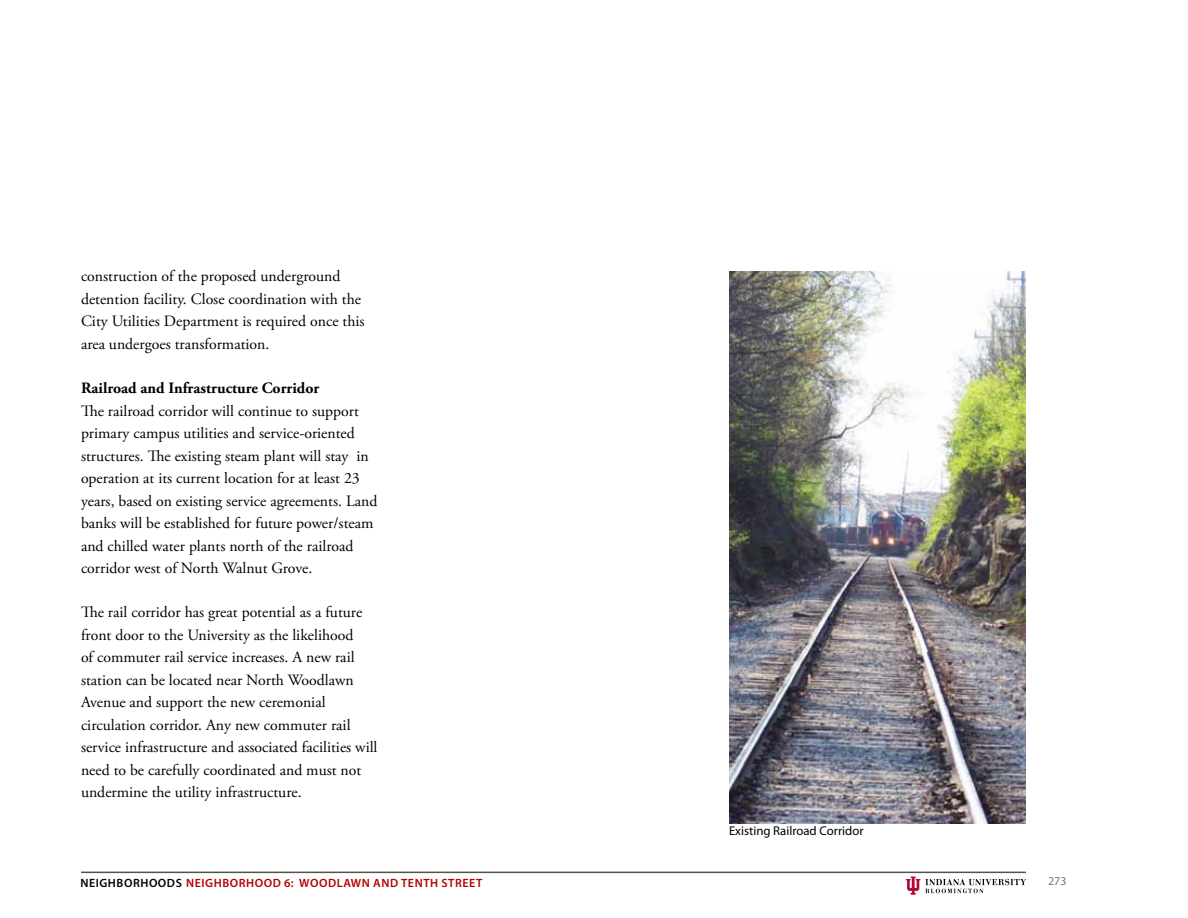
<style>
.page{position:relative;width:1188px;height:918px;background:#fff}
.page>*{position:absolute;margin:0;border:0;box-sizing:border-box;transform-origin:0 0}
.t1{font:15.75px/22.5px "Adobe Garamond Pro";color:#000}
.t2{font:700 15.75px "Adobe Garamond Pro";color:#000}
.t3{font:12.75px "Myriad Pro";color:#000}
.t4{font:600 12px "Myriad Pro";letter-spacing:.045em;color:#b20000}
.t5{font:600 12px "Myriad Pro";color:#000}
.t6{font:12px "Myriad Pro";color:#77787b}
</style>
<div class="page">
<hr style="left:81px;top:872px;width:945px;height:1px;background:#54534a">
<svg style="left:906px;top:877px;width:120px;height:18px"></svg>
<img style="left:729px;top:272px;width:297px;height:552px">
<p class="t1" style="left:81px;top:266px;width:285px">construction of the proposed underground detention facility. Close coordination with the City Utilities Department is required once this area undergoes transformation.</p>
<p class="t2" style="left:81px;top:379px;width:240px">Railroad and Infrastructure Corridor</p>
<p class="t1" style="left:81px;top:400px;width:298px">The railroad corridor will continue to support primary campus utilities and service-oriented structures. The existing steam plant will stay in operation at its current location for at least 23 years, based on existing service agreements. Land banks will be established for future power/steam and chilled water plants north of the railroad corridor west of North Walnut Grove.</p>
<p class="t1" style="left:81px;top:602px;width:298px">The rail corridor has great potential as a future front door to the University as the likelihood<br>of commuter rail service increases. A new rail station can be located near North Woodlawn Avenue and support the new ceremonial circulation corridor. Any new commuter rail service infrastructure and associated facilities will need to be carefully coordinated and must not undermine the utility infrastructure.</p>
<p class="t3" style="left:729px;top:823px;width:136px">Existing Railroad Corridor</p>
<p class="t5" style="left:80px;top:875px;width:9px">NEIGHBORHOODS</p>
<p class="t4" style="left:186px;top:875px;width:298px">NEIGHBORHOOD 6: WOODLAWN AND TENTH STREET</p>
<p class="t6" style="left:1048px;top:875px;width:20px">273</p>
</div>
